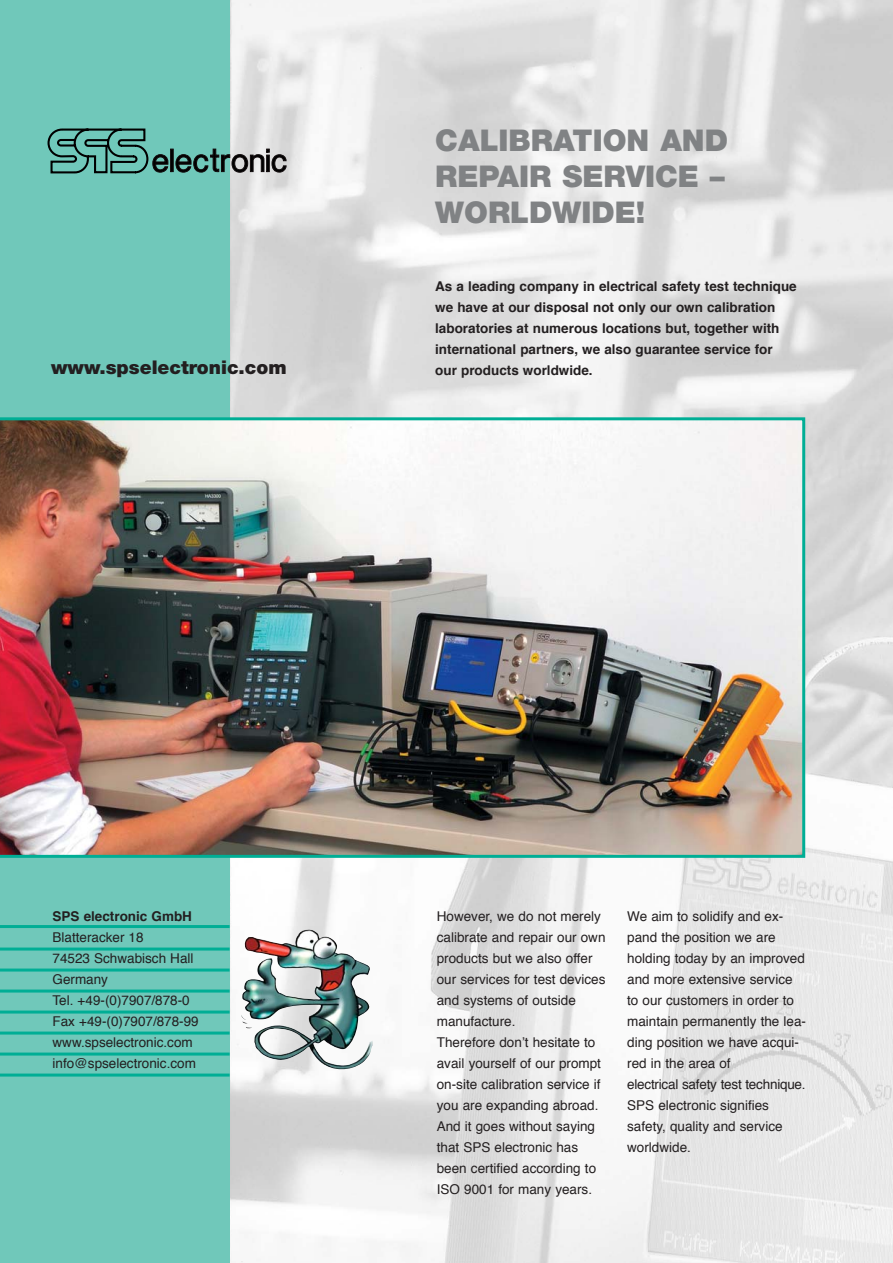
<style>
.page{position:relative;width:893px;height:1263px;background:#fff}
.page>*{position:absolute;margin:0;border:0;box-sizing:border-box;transform-origin:0 0}
.t1{font:900 30px/36px "Helvetica Neue";color:#808284;text-align:justify}
.t2{font:900 18.9px "Helvetica Neue";color:#231f20}
.t3{font:13.5px/21px "Helvetica";color:#231f20}
.t4{font:700 13.5px/21px "Helvetica";color:#231f20}
</style>
<div class="page">
<img style="left:230px;top:0;width:663px;height:1263px">
<div style="left:0;top:0;width:230px;height:1263px;background:#70c8ba"></div>
<hr style="left:0;top:925px;width:230px;height:3px;background:#00ae95">
<hr style="left:0;top:947px;width:230px;height:3px;background:#00ae95">
<hr style="left:0;top:968px;width:230px;height:3px;background:#00ae95">
<hr style="left:0;top:989px;width:230px;height:3px;background:#00ae95">
<hr style="left:0;top:1010px;width:230px;height:3px;background:#00ae95">
<hr style="left:0;top:1031px;width:230px;height:3px;background:#00ae95">
<hr style="left:0;top:1052px;width:230px;height:3px;background:#00ae95">
<hr style="left:0;top:1073px;width:230px;height:3px;background:#00ae95">
<img style="left:241px;top:929px;width:131px;height:141px">
<img style="left:0;top:417px;width:805px;height:441px">
<svg style="left:48px;top:129px;width:239px;height:45px"></svg>
<h2 class="t2" style="left:51px;top:361px;width:237px">www.spselectronic.com</h2>
<h1 class="t1" style="left:435px;top:125px;width:294px">CALIBRATION AND REPAIR SERVICE – WORLDWIDE!</h1>
<p class="t4" style="left:435px;top:276px;width:363px">As a leading company in electrical safety test technique we have at our disposal not only our own calibration laboratories at numerous locations but, together with international partners, we also guarantee service for our products worldwide.</p>
<p class="t4" style="left:53px;top:907px;width:141px">SPS electronic GmbH</p>
<p class="t3" style="left:53px;top:928px;width:148px">Blätteräcker 18<br>74523 Schwäbisch Hall<br>Germany<br>Tel. +49-(0)7907/878-0<br>Fax +49-(0)7907/878-99 www.spselectronic.com info@spselectronic.com</p>
<p class="t3" style="left:437px;top:906px;width:170px">However, we do not merely calibrate and repair our own products but we also offer our services for test devices and systems of outside manufacture.<br>Therefore don’t hesitate to avail yourself of our prompt on-site calibration service if you are expanding abroad.<br>And it goes without saying that SPS electronic has been certified according to<br>ISO 9001 for many years.</p>
<p class="t3" style="left:627px;top:906px;width:180px">We aim to solidify and ex&shy;pand the position we are holding today by an improved and more extensive service to our customers in order to maintain permanently the lea&shy;ding position we have acqui&shy;red in the area of<br>electrical safety test technique.<br>SPS electronic signifies safety, quality and service worldwide.</p>
</div>
